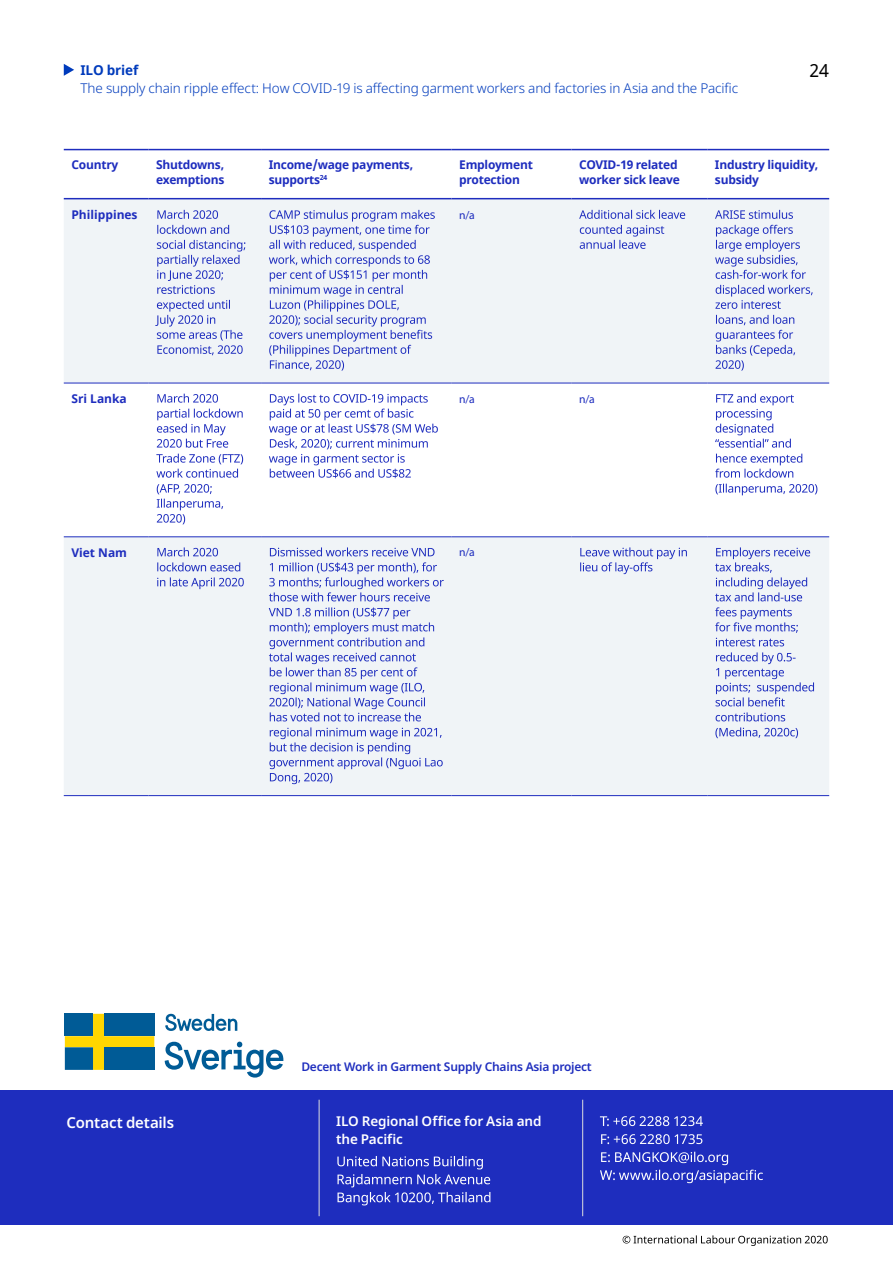
<style>
.page{position:relative;width:893px;height:1263px;background:#fff}
.page>*{position:absolute;margin:0;border:0;box-sizing:border-box;transform-origin:0 0}
.t1{font:18px "Noto Sans";color:#000}
.t2{font:600 15px "Noto Sans";letter-spacing:-.015em;color:#fff}
.t3{font:300 13.5px "Noto Sans";letter-spacing:-.01em;color:#003bbc}
.t4{font:600 13.5px/18px "Noto Sans";letter-spacing:-.01em;color:#fff}
.t5{font:700 13.5px "Noto Sans";letter-spacing:-.01em;color:#003bbc}
.t6{font:700 13.5px "Noto Sans";letter-spacing:.01em;color:#1e2dbe}
.t7{font:700 12px/15px "Noto Sans";letter-spacing:-.02em;color:#1e2dbe}
.t8{font:600 12px "Noto Sans";letter-spacing:-.02em;color:#1e2dbe}
.t9{font:700 12px "Noto Sans";color:#1e2dbe}
.t10{font:11.7px "Noto Sans";color:#1e2dbe}
</style>
<div class="page">
<svg style="left:64px;top:199px;width:765px;height:596px;fill:#f0f4f7"></svg>
<hr style="left:64px;top:149px;width:85px;height:1px;background:#1e2dbe">
<hr style="left:149px;top:149px;width:112px;height:1px;background:#1e2dbe">
<hr style="left:261px;top:149px;width:191px;height:1px;background:#1e2dbe">
<hr style="left:452px;top:149px;width:119px;height:1px;background:#1e2dbe">
<hr style="left:571px;top:149px;width:136px;height:1px;background:#1e2dbe">
<hr style="left:707px;top:149px;width:122px;height:1px;background:#1e2dbe">
<hr style="left:64px;top:198px;width:85px;height:1px;background:#1e2dbe">
<hr style="left:149px;top:198px;width:112px;height:1px;background:#1e2dbe">
<hr style="left:261px;top:198px;width:191px;height:1px;background:#1e2dbe">
<hr style="left:452px;top:198px;width:119px;height:1px;background:#1e2dbe">
<hr style="left:571px;top:198px;width:136px;height:1px;background:#1e2dbe">
<hr style="left:707px;top:198px;width:122px;height:1px;background:#1e2dbe">
<hr style="left:64px;top:383px;width:85px;height:1px;background:#1e2dbe">
<hr style="left:149px;top:383px;width:112px;height:1px;background:#1e2dbe">
<hr style="left:261px;top:383px;width:191px;height:1px;background:#1e2dbe">
<hr style="left:452px;top:383px;width:119px;height:1px;background:#1e2dbe">
<hr style="left:571px;top:383px;width:136px;height:1px;background:#1e2dbe">
<hr style="left:707px;top:383px;width:122px;height:1px;background:#1e2dbe">
<hr style="left:64px;top:536px;width:85px;height:1px;background:#1e2dbe">
<hr style="left:149px;top:536px;width:112px;height:1px;background:#1e2dbe">
<hr style="left:261px;top:536px;width:191px;height:1px;background:#1e2dbe">
<hr style="left:452px;top:536px;width:119px;height:1px;background:#1e2dbe">
<hr style="left:571px;top:536px;width:136px;height:1px;background:#1e2dbe">
<hr style="left:707px;top:536px;width:122px;height:1px;background:#1e2dbe">
<hr style="left:64px;top:795px;width:85px;height:1px;background:#1e2dbe">
<hr style="left:149px;top:795px;width:112px;height:1px;background:#1e2dbe">
<hr style="left:261px;top:795px;width:191px;height:1px;background:#1e2dbe">
<hr style="left:452px;top:795px;width:119px;height:1px;background:#1e2dbe">
<hr style="left:571px;top:795px;width:136px;height:1px;background:#1e2dbe">
<hr style="left:707px;top:795px;width:122px;height:1px;background:#1e2dbe">
<svg style="left:157px;top:210px;width:61px;height:9px"></svg>
<svg style="left:157px;top:225px;width:72px;height:9px"></svg>
<svg style="left:157px;top:240px;width:88px;height:54px"></svg>
<svg style="left:155px;top:300px;width:88px;height:55px"></svg>
<svg style="left:269px;top:210px;width:166px;height:161px"></svg>
<svg style="left:579px;top:210px;width:106px;height:9px"></svg>
<svg style="left:580px;top:225px;width:84px;height:24px"></svg>
<svg style="left:715px;top:210px;width:78px;height:9px"></svg>
<svg style="left:715px;top:225px;width:91px;height:54px"></svg>
<svg style="left:715px;top:285px;width:98px;height:24px"></svg>
<svg style="left:715px;top:315px;width:80px;height:56px"></svg>
<svg style="left:157px;top:394px;width:61px;height:9px"></svg>
<svg style="left:157px;top:409px;width:86px;height:39px"></svg>
<svg style="left:156px;top:454px;width:87px;height:24px"></svg>
<svg style="left:157px;top:484px;width:66px;height:40px"></svg>
<svg style="left:269px;top:394px;width:169px;height:84px"></svg>
<svg style="left:715px;top:394px;width:79px;height:54px"></svg>
<svg style="left:715px;top:454px;width:87px;height:24px"></svg>
<svg style="left:715px;top:484px;width:102px;height:11px"></svg>
<svg style="left:157px;top:547px;width:61px;height:9px"></svg>
<svg style="left:157px;top:562px;width:83px;height:9px"></svg>
<svg style="left:157px;top:577px;width:87px;height:12px"></svg>
<svg style="left:270px;top:547px;width:165px;height:9px"></svg>
<svg style="left:269px;top:562px;width:175px;height:39px"></svg>
<svg style="left:269px;top:607px;width:165px;height:114px"></svg>
<svg style="left:269px;top:727px;width:174px;height:57px"></svg>
<svg style="left:580px;top:547px;width:107px;height:27px"></svg>
<svg style="left:715px;top:547px;width:95px;height:54px"></svg>
<svg style="left:715px;top:607px;width:83px;height:39px"></svg>
<svg style="left:716px;top:652px;width:98px;height:54px"></svg>
<svg style="left:716px;top:712px;width:69px;height:9px"></svg>
<svg style="left:715px;top:727px;width:83px;height:11px"></svg>
<div style="left:0;top:1091px;width:893px;height:134px;background:#1e2dbe"></div>
<svg style="left:65px;top:1014px;width:89px;height:56px;background:#b2b12f"></svg>
<div style="left:65px;top:1014px;width:28px;height:22px;background:#005b96"></div>
<div style="left:104px;top:1047px;width:50px;height:23px;background:#005b96"></div>
<div style="left:104px;top:1014px;width:50px;height:22px;background:#005b96"></div>
<svg style="left:165px;top:1014px;width:72px;height:17px"></svg>
<svg style="left:165px;top:1041px;width:118px;height:36px"></svg>
<svg style="left:337px;top:1156px;width:153px;height:49px"></svg>
<svg style="left:600px;top:1116px;width:103px;height:10px"></svg>
<svg style="left:601px;top:1134px;width:101px;height:10px"></svg>
<svg style="left:600px;top:1152px;width:163px;height:31px"></svg>
<hr style="left:319px;top:1100px;width:1px;height:116px;background:#dcddde">
<hr style="left:582px;top:1100px;width:1px;height:116px;background:#dcddde">
<svg style="left:623px;top:1235px;width:205px;height:11px"></svg>
<svg style="left:64px;top:64px;width:10px;height:12px"></svg>
<p class="t5" style="left:80px;top:60px;width:59px">ILO brief</p>
<p class="t3" style="left:80px;top:78px;width:659px">The supply chain ripple effect: How COVID-19 is affecting garment workers and factories in Asia and the Pacific</p>
<p class="t6" style="left:109px;top:60px;width:34px">brief</p>
<h1 class="t1" style="left:809px;top:58px;width:21px">24</h1>
<p class="t7" style="left:71px;top:158px;width:48px">Country</p>
<p class="t7" style="left:156px;top:158px;width:70px">Shutdowns, exemptions</p>
<p class="t7" style="left:269px;top:158px;width:146px">Income/wage payments, supports<sup>24</sup></p>
<p class="t7" style="left:459px;top:158px;width:75px">Employment protection</p>
<p class="t7" style="left:579px;top:158px;width:102px">COVID-19 related worker sick leave</p>
<p class="t7" style="left:715px;top:158px;width:105px">Industry liquidity, subsidy</p>
<p class="t9" style="left:71px;top:206px;width:68px">Philippines</p>
<p class="t10" style="left:459px;top:208px;width:17px">n/a</p>
<p class="t9" style="left:71px;top:390px;width:57px">Sri Lanka</p>
<p class="t10" style="left:459px;top:391px;width:17px">n/a</p>
<p class="t10" style="left:579px;top:391px;width:17px">n/a</p>
<p class="t7" style="left:71px;top:545px;width:57px">Viet Nam</p>
<p class="t10" style="left:459px;top:545px;width:17px">n/a</p>
<p class="t8" style="left:301px;top:1058px;width:292px">Decent Work in Garment Supply Chains Asia project</p>
<p class="t2" style="left:67px;top:1111px;width:109px">Contact details</p>
<p class="t4" style="left:336px;top:1112px;width:207px">ILO Regional Office for Asia and the Pacific</p>
</div>
